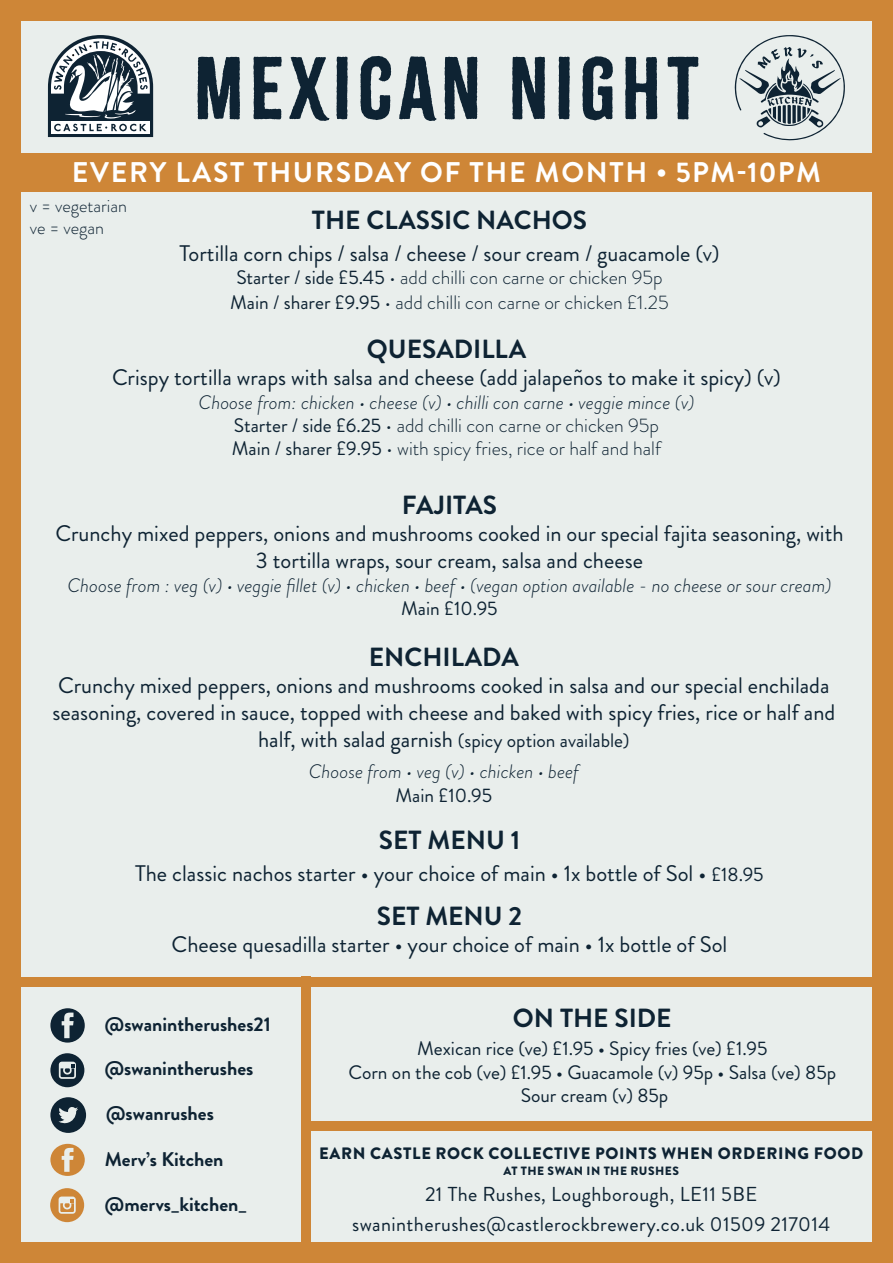
<style>
.page{position:relative;width:893px;height:1263px;background:#e9eeec}
.page>*{position:absolute;margin:0;border:0;box-sizing:border-box;transform-origin:0 0}
.t1{font:78px "Citrus Gothic Rough";letter-spacing:.075em;color:#0e2333}
.t2{font:700 28.35px "Brandon Grotesque";letter-spacing:.06em;color:#fff}
.t3{font:700 26.25px "Brandon Grotesque";color:#0e2333}
.t4{font:22.5px/27px "Brandon Grotesque";color:#0e2333;text-align:center}
.t5{font:20.25px/29.4px "Brandon Grotesque";letter-spacing:.02em;color:#0e2333;text-align:center}
.t6{font:700 19.8px "Brandon Grotesque";color:#0e2333}
.t7{font:300 19.5px/23.4px "Brandon Grotesque";color:#0e2333;text-align:center}
.t8{font:italic 300 19.5px/31.5px "Brandon Grotesque";color:#0e2333;text-align:center}
.t9{font:19.5px/23.4px "Brandon Grotesque";color:#0e2333;text-align:center}
.t10{font:300 18px/21.6px "Brandon Grotesque";color:#0e2333}
.t11{font:900 16.5px "Brandon Grotesque";letter-spacing:.04em;color:#0e2333}
.t12{font:900 12px "Brandon Grotesque";letter-spacing:.04em;color:#0e2333}
.s1{font-weight:400}
.s2{font-style:italic}
.s3{font-weight:400;font-style:normal;font-size:22.5px}
.s4{font-weight:400;font-style:normal}
.s5{font-size:19.5px}
</style>
<div class="page">
<svg style="left:735px;top:35px;width:110px;height:106px"></svg>
<svg style="left:48px;top:35px;width:105px;height:102px;background:#859098"></svg>
<div style="left:0;top:1px;width:893px;height:20px;background:#ce8637"></div>
<div style="left:0;top:153px;width:893px;height:38px;background:#ce8637"></div>
<div style="left:0;top:977px;width:893px;height:9px;background:#ce8637"></div>
<svg style="left:50px;top:1008px;width:35px;height:34px"></svg>
<svg style="left:50px;top:1053px;width:34px;height:34px"></svg>
<svg style="left:50px;top:1097px;width:36px;height:36px"></svg>
<svg style="left:50px;top:1144px;width:35px;height:32px"></svg>
<div style="left:0;top:1242px;width:893px;height:21px;background:#ce8637"></div>
<div style="left:872px;top:11px;width:21px;height:1252px;background:#ce8637"></div>
<div style="left:0;top:0;width:21px;height:1263px;background:#ce8637"></div>
<div style="left:301px;top:977px;width:9px;height:286px;background:#ce8637"></div>
<div style="left:305px;top:1122px;width:578px;height:9px;background:#ce8637"></div>
<svg style="left:50px;top:1188px;width:34px;height:34px"></svg>
<h1 class="t1" style="left:194px;top:39px;width:507px">MEXICAN NIGHT</h1>
<p class="t2" style="left:72px;top:153px;width:751px">EVERY LAST THURSDAY OF THE MONTH • 5PM-10PM</p>
<p class="t3" style="left:312px;top:202px;width:277px">THE CLASSIC NACHOS</p>
<p class="t4" style="left:179px;top:240px;width:542px">Tortilla corn chips / salsa / cheese / sour cream / guacamole (v)</p>
<p class="t7" style="left:230px;top:265px;width:440px;line-height:25.2px"><span class="s1">Starter / side £5.45</span> • add chilli con carne or chicken 95p<br><span class="s1">Main / sharer £9.95</span> • add chilli con carne or chicken £1.25</p>
<p class="t3" style="left:367px;top:331px;width:161px">QUESADILLA</p>
<p class="t4" style="left:112px;top:364px;width:670px">Crispy tortilla wraps with salsa and cheese (add jalapeños to make it spicy) (v)</p>
<p class="t7" style="left:198px;top:390px;width:497px"><span class="s2">Choose from: chicken • cheese (v) • chilli con carne • veggie mince (v)<br></span><span class="s1">Starter / side £6.25</span> • add chilli con carne or chicken 95p<br><span class="s1">Main / sharer £9.95</span> • with spicy fries, rice or half and half</p>
<p class="t3" style="left:402px;top:487px;width:97px">FAJITAS</p>
<p class="t4" style="left:55px;top:520px;width:790px">Crunchy mixed peppers, onions and mushrooms cooked in our special fajita seasoning, with<br>3 tortilla wraps, sour cream, salsa and cheese</p>
<p class="t8" style="left:67px;top:569px;width:766px">Choose from : veg (v) • veggie fillet (v) • chicken • beef • (vegan option available - no cheese or sour cream)</p>
<p class="t9" style="left:401px;top:597px;width:98px">Main £10.95</p>
<p class="t3" style="left:369px;top:638px;width:152px">ENCHILADA</p>
<p class="t4" style="left:52px;top:672px;width:784px;text-align:left">Crunchy mixed peppers, onions and mushrooms cooked in salsa and our special enchilada seasoning, covered in sauce, topped with cheese and baked with spicy fries, rice or half and</p>
<p class="t8" style="left:258px;top:724px;width:373px"><span class="s3">half, with salad garnish</span> <span class="s4">(spicy option available)<br></span>Choose from • veg (v) • chicken • beef</p>
<p class="t9" style="left:396px;top:784px;width:98px">Main £10.95</p>
<p class="t3" style="left:379px;top:822px;width:143px">SET MENU 1</p>
<p class="t4" style="left:135px;top:860px;width:630px">The classic nachos starter • your choice of main • 1x bottle of Sol • <span class="s5">£18.95</span></p>
<p class="t3" style="left:377px;top:897px;width:147px">SET MENU 2</p>
<p class="t4" style="left:172px;top:931px;width:557px">Cheese quesadilla starter • your choice of main • 1x bottle of Sol</p>
<p class="t10" style="left:30px;top:196px;width:99px">v = vegetarian ve = vegan</p>
<p class="t3" style="left:513px;top:999px;width:160px">ON THE SIDE</p>
<p class="t9" style="left:348px;top:1037px;width:489px">Mexican rice (ve) £1.95 • Spicy fries (ve) £1.95<br>Corn on the cob (ve) £1.95 • Guacamole (v) 95p • Salsa (ve) 85p<br>Sour cream (v) 85p</p>
<p class="t6" style="left:105px;top:1010px;width:167px">@swanintherushes21</p>
<p class="t6" style="left:105px;top:1054px;width:150px">@swanintherushes</p>
<p class="t6" style="left:106px;top:1099px;width:109px">@swanrushes</p>
<p class="t6" style="left:105px;top:1145px;width:120px">Merv’s Kitchen</p>
<p class="t6" style="left:105px;top:1190px;width:143px">@mervs_kitchen_</p>
<p class="t5" style="left:352px;top:1180px;width:480px">21 The Rushes, Loughborough, LE11 5BE swanintherushes@castlerockbrewery.co.uk 01509 217014</p>
<p class="t11" style="left:319px;top:1141px;width:545px">EARN CASTLE ROCK COLLECTIVE POINTS WHEN ORDERING FOOD</p>
<p class="t12" style="left:503px;top:1162px;width:177px">AT THE SWAN IN THE RUSHES</p>
</div>
